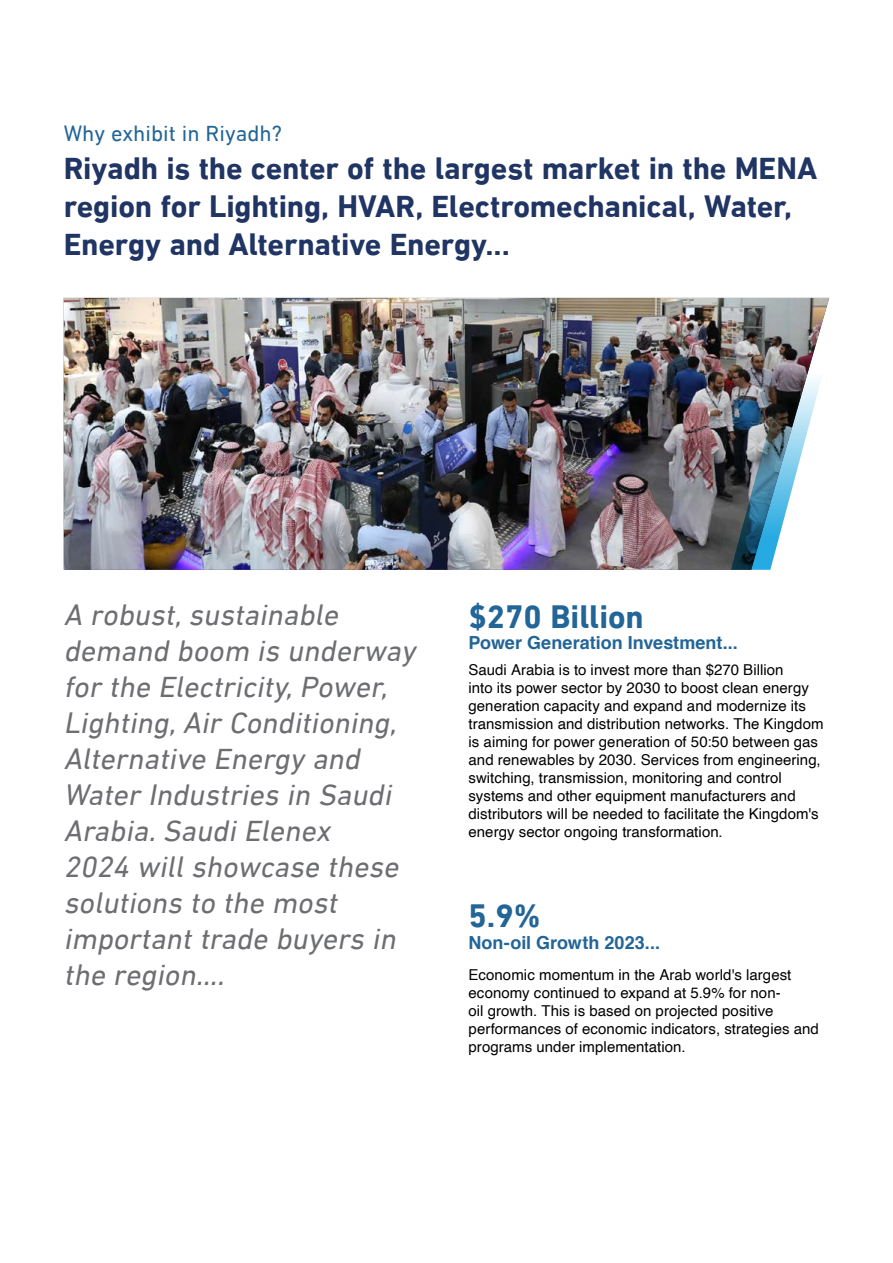
<style>
.page{position:relative;width:893px;height:1263px;background:#fff}
.page>*{position:absolute;margin:0;border:0;box-sizing:border-box;transform-origin:0 0}
.t1{font:700 33px "DIN Next LT Arabic";color:#226597}
.t2{font:700 31.5px/37.8px "DIN Next LT Arabic";letter-spacing:-.005em;color:#203564}
.t3{font:italic 30px/36px "DIN Next LT Arabic";color:#6d6e71}
.t4{font:22.5px "DIN Next LT Arabic";color:#226597}
.t5{font:700 18px "Helvetica";color:#226597}
.t6{font:15px/18px "Helvetica";letter-spacing:.005em;color:#000}
</style>
<div class="page">
<img style="left:64px;top:298px;width:765px;height:272px">
<img style="left:731px;top:337px;width:98px;height:233px">
<h3 class="t4" style="left:64px;top:120px;width:220px">Why exhibit in Riyadh?</h3>
<h2 class="t2" style="left:64px;top:149px;width:755px">Riyadh is the center of the largest market in the MENA region for Lighting, HVAR, Electromechanical, Water,<br>Energy and Alternative Energy...</h2>
<p class="t3" style="left:64px;top:597px;width:363px">A robust,sustainable demandboom isunderway fortheElectricity,Power,<br>Lighting,AirConditioning,<br>AlternativeEnergyand<br>WaterIndustriesinSaudi<br>Arabia.SaudiElenex<br>2024willshowcasethese solutionstothemost importanttradebuyersin theregion....</p>
<h1 class="t1" style="left:468px;top:597px;width:177px">$270 Billion</h1>
<p class="t5" style="left:468px;top:628px;width:271px">Power Generation Investment...</p>
<p class="t6" style="left:468px;top:661px;width:357px">Saudi Arabia is to invest more than $270 Billion<br>into its power sector by 2030 to boost clean energy generation capacity and expand and modernize its transmission and distribution networks. The Kingdom is aiming for power generation of 50:50 between gas and renewables by 2030. Services from engineering, switching, transmission, monitoring and control systems and other equipment manufacturers and distributors will be needed to facilitate the Kingdom's energy sector ongoing transformation.</p>
<h1 class="t1" style="left:468px;top:896px;width:74px">5.9%</h1>
<p class="t5" style="left:468px;top:928px;width:193px">Non-oil Growth 2023...</p>
<p class="t6" style="left:468px;top:966px;width:352px">Economic momentum in the Arab world's largest economy continued to expand at 5.9% for non-<br>oil growth. This is based on projected positive performances of economic indicators, strategies and programs under implementation.</p>
</div>
